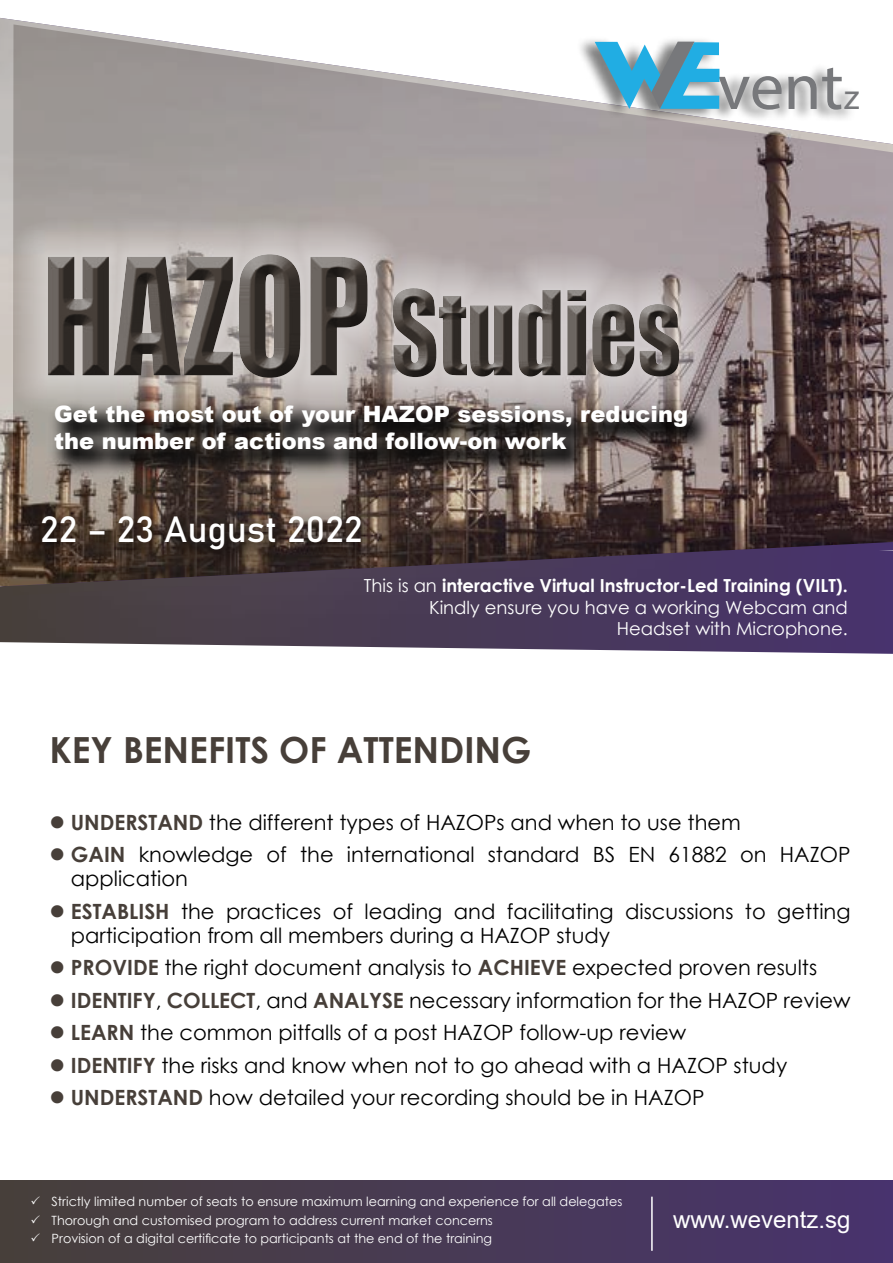
<style>
.page{position:relative;width:893px;height:1263px;background:#fff}
.page>*{position:absolute;margin:0;border:0;box-sizing:border-box;transform-origin:0 0}
.t1{font:108px "Impact";color:#473f39;scale:.86 1}
.t2{font:66.45px "Myriad Pro";color:#77787b}
.t3{font:700 36px "Century Gothic";color:#473f39}
.t4{font:36px "Bahnschrift";color:#fff}
.t5{font:24px "Arial";color:#fff}
.t6{font:900 22.5px/27px "Arial";color:#fff}
.t7{font:21px/24px "Century Gothic";color:#000}
.t8{font:18px/21.6px "Century Gothic";color:#fff;text-align:right}
.t9{font:12.75px/18.3px "Century Gothic";color:#fff}
.s1{font-size:36px}
.s2{font-size:150px}
.s3{font-weight:700}
.s4{color:#473f39}
.s5{font-weight:700;color:#473f39}
</style>
<div class="page">
<svg style="left:513px;top:595px;width:380px;height:59px;background:#63527d"></svg>
<img style="left:0;top:18px;width:893px;height:568px">
<div style="left:575px;top:37px;width:282px;height:86px;background:#000;opacity:.5"></div>
<svg style="left:595px;top:42px;width:124px;height:67px;background:#6cafc9"></svg>
<div style="left:0;top:214px;width:838px;height:429px;background:#fff;opacity:.75"></div>
<div style="left:0;top:331px;width:513px;height:400px;background:#fff;opacity:.75"></div>
<div style="left:9px;top:217px;width:709px;height:199px;background:#fff;opacity:.92"></div>
<div style="left:36px;top:242px;width:655px;height:138px;background:#fff;opacity:.75"></div>
<div style="left:36px;top:249px;width:655px;height:141px;background:#000;opacity:.75"></div>
<div style="left:0;top:1180px;width:893px;height:83px;background:linear-gradient(to right,#47403b,#48336e)"></div>
<hr style="left:651px;top:1197px;width:2px;height:54px;background:#fff">
<svg style="left:31px;top:1196px;width:9px;height:9px"></svg>
<svg style="left:31px;top:1215px;width:9px;height:8px"></svg>
<svg style="left:31px;top:1233px;width:9px;height:8px"></svg>
<h2 class="t2" style="left:718px;top:46px;width:144px">vent<span class="s1">z</span></h2>
<h1 class="t1" style="left:43px;top:249px;width:744px"><span class="s2">HAZOP</span> Studies</h1>
<p class="t6" style="left:54px;top:400px;width:635px">Get the most out of your HAZOP sessions, reducing the number of actions and follow-on work</p>
<h3 class="t4" style="left:40px;top:502px;width:324px">22 – 23 August 2022</h3>
<p class="t8" style="left:364px;top:574px;width:485px">This is an <span class="s3">interactive Virtual Instructor-Led Training (VILT).<br></span>Kindly ensure you have a working Webcam and<br>Headset with Microphone.</p>
<h3 class="t3" style="left:50px;top:722px;width:483px">KEY BENEFITS OF ATTENDING</h3>
<p class="t7" style="left:50px;top:810px;width:693px"><span class="s4">●</span> <span class="s5">UNDERSTAND</span> the different types of HAZOPs and when to use them</p>
<p class="t7" style="left:71px;top:842px;width:781px;text-indent:-21px"><span class="s4">●</span> <span class="s5">GAIN</span> knowledge of the international standard BS EN 61882 on HAZOP application</p>
<p class="t7" style="left:71px;top:899px;width:781px;text-indent:-21px"><span class="s4">●</span> <span class="s5">ESTABLISH</span> the practices of leading and facilitating discussions to getting participation from all members during a HAZOP study</p>
<p class="t7" style="left:50px;top:955px;width:769px"><span class="s4">●</span> <span class="s5">PROVIDE</span> the right document analysis to <span class="s5">ACHIEVE</span> expected proven results</p>
<p class="t7" style="left:50px;top:988px;width:802px"><span class="s4">●</span> <span class="s5">IDENTIFY</span>, <span class="s5">COLLECT</span>, and <span class="s5">ANALYSE</span> necessary information for the HAZOP review</p>
<p class="t7" style="left:50px;top:1020px;width:638px"><span class="s4">●</span> <span class="s5">LEARN</span> the common pitfalls of a post HAZOP follow-up review</p>
<p class="t7" style="left:50px;top:1053px;width:739px"><span class="s4">●</span> <span class="s5">IDENTIFY</span> the risks and know when not to go ahead with a HAZOP study</p>
<p class="t7" style="left:50px;top:1085px;width:656px"><span class="s4">●</span> <span class="s5">UNDERSTAND</span> how detailed your recording should be in HAZOP</p>
<p class="t9" style="left:52px;top:1192px;width:572px">Strictly limited number of seats to ensure maximum learning and experience for all delegates<br>Thorough and customised program to address current market concerns<br>Provision of a digital certificate to participants at the end of the training</p>
<p class="t5" style="left:673px;top:1203px;width:179px">www.weventz.sg</p>
</div>
